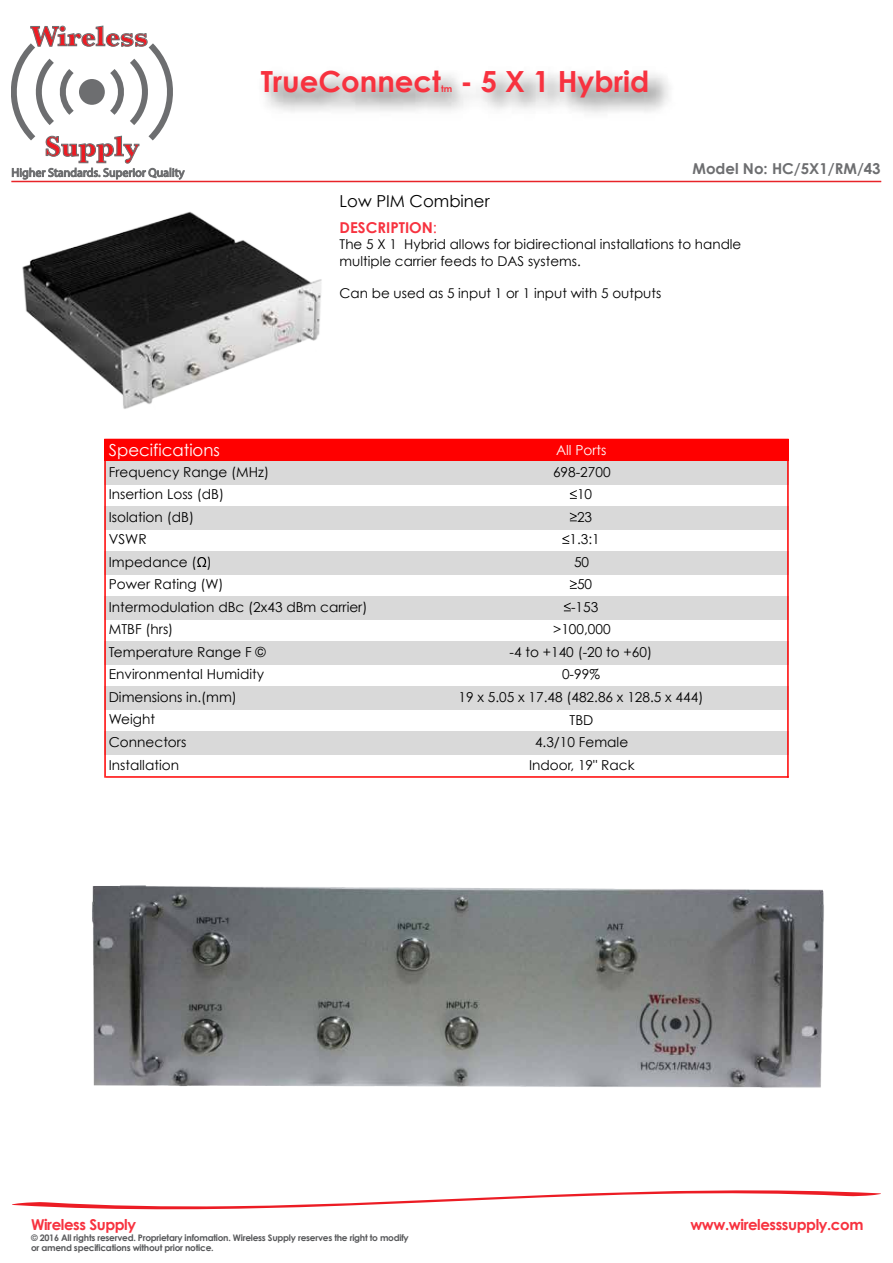
<style>
.page{position:relative;width:893px;height:1263px;background:#fff}
.page>*{position:absolute;margin:0;border:0;box-sizing:border-box;transform-origin:0 0}
.t1{font:700 29.1px "Century Gothic";color:#f7323f}
.t2{font:700 29.1px "Baskerville";color:#ec1c24}
.t3{font:16.5px "Century Gothic";color:#000}
.t4{font:16.5px "Century Gothic";color:#fff}
.t5{font:700 15px "Century Gothic";letter-spacing:-.03em;color:#f7323f}
.t6{font:700 15px "Century Gothic";color:#6d6e70}
.t7{font:700 15px "Century Gothic";color:#f7323f}
.t8{font:13.65px/22.5px "Century Gothic";color:#000;text-align:center}
.t9{font:13.65px "Century Gothic";color:#fff}
.t10{font:13.5px/16.2px "Century Gothic";color:#000}
.t11{font:700 9px/10.8px "Century Gothic";letter-spacing:-.03em;color:#58595b}
.t12{font:700 9px "Century Gothic";color:#f7323f}
.s1{font-weight:400}
</style>
<div class="page">
<hr style="left:11px;top:181px;width:870px;height:1px;background:#e82429">
<svg style="left:11px;top:25px;width:174px;height:155px"></svg>
<svg style="left:12px;top:1190px;width:869px;height:20px"></svg>
<div style="left:104px;top:439px;width:684px;height:24px;background:#f00"></div>
<div style="left:104px;top:461px;width:684px;height:24px;background:#d9d9d9"></div>
<div style="left:104px;top:506px;width:684px;height:24px;background:#d9d9d9"></div>
<div style="left:104px;top:551px;width:684px;height:24px;background:#d9d9d9"></div>
<div style="left:104px;top:596px;width:684px;height:24px;background:#d9d9d9"></div>
<div style="left:104px;top:641px;width:684px;height:24px;background:#d9d9d9"></div>
<div style="left:104px;top:686px;width:684px;height:24px;background:#d9d9d9"></div>
<div style="left:104px;top:731px;width:684px;height:24px;background:#d9d9d9"></div>
<svg style="left:197px;top:557px;width:9px;height:10px"></svg>
<svg style="left:564px;top:603px;width:6px;height:8px"></svg>
<svg style="left:570px;top:490px;width:6px;height:9px"></svg>
<svg style="left:570px;top:513px;width:6px;height:8px"></svg>
<svg style="left:562px;top:535px;width:7px;height:9px"></svg>
<svg style="left:570px;top:580px;width:6px;height:9px"></svg>
<hr style="left:104px;top:439px;width:2px;height:339px;background:#f00">
<hr style="left:787px;top:440px;width:1px;height:338px;background:#f00">
<hr style="left:106px;top:776px;width:682px;height:2px;background:#f00">
<img style="left:22px;top:211px;width:300px;height:198px">
<img style="left:92px;top:885px;width:732px;height:203px">
<h1 class="t2" style="left:31px;top:16px;width:119px">Wireless</h1>
<h1 class="t2" style="left:45px;top:126px;width:96px">Supply</h1>
<h1 class="t1" style="left:261px;top:63px;width:182px">TrueConnect</h1>
<p class="t12" style="left:441px;top:83px;width:13px">tm</p>
<h1 class="t1" style="left:460px;top:63px;width:190px">- 5 X 1 Hybrid</h1>
<p class="t6" style="left:692px;top:159px;width:190px">Model No: HC/5X1/RM/43</p>
<p class="t3" style="left:339px;top:191px;width:151px">Low PIM Combiner</p>
<p class="t7" style="left:339px;top:218px;width:99px">DESCRIPTION<span class="s1">:</span></p>
<p class="t10" style="left:339px;top:236px;width:403px">The 5 X 1 Hybrid allows for bidirectional installations to handle multiple carrier feeds to DAS systems.</p>
<p class="t10" style="left:339px;top:285px;width:323px">Can be used as 5 input 1 or 1 input with 5 outputs</p>
<p class="t4" style="left:109px;top:440px;width:113px">Specifications</p>
<p class="t8" style="left:109px;top:461px;width:260px;text-align:left">Frequency Range (MHz)<br>Insertion Loss (dB)<br>Isolation (dB)<br>VSWR<br>Impedance ( )<br>Power Rating (W)<br>Intermodulation dBc (2x43 dBm carrier)<br>MTBF (hrs)<br>Temperature Range F ©<br>Environmental Humidity<br>Dimensions in.(mm)<br>Weight<br>Connectors<br>Installation</p>
<p class="t9" style="left:556px;top:441px;width:52px">All Ports</p>
<p class="t8" style="left:553px;top:461px;width:59px">698-2700</p>
<p class="t8" style="left:569px;top:483px;width:32px">10<br>23<br>1.3:1<br>50<br>50</p>
<p class="t8" style="left:509px;top:596px;width:144px">-153<br>&gt;100,000<br>-4 to +140 (-20 to +60)<br>0-99%</p>
<p class="t8" style="left:458px;top:686px;width:246px">19 x 5.05 x 17.48 (482.86 x 128.5 x 444)<br>TBD<br>4.3/10 Female<br>Indoor, 19" Rack</p>
<p class="t5" style="left:31px;top:1215px;width:107px">Wireless Supply</p>
<p class="t11" style="left:31px;top:1232px;width:379px">© 2016 All rights reserved. Proprietary infomation. Wireless Supply reserves the right to modify or amend specifications without prior notice.</p>
<p class="t5" style="left:690px;top:1215px;width:174px">www.wirelesssupply.com</p>
</div>
